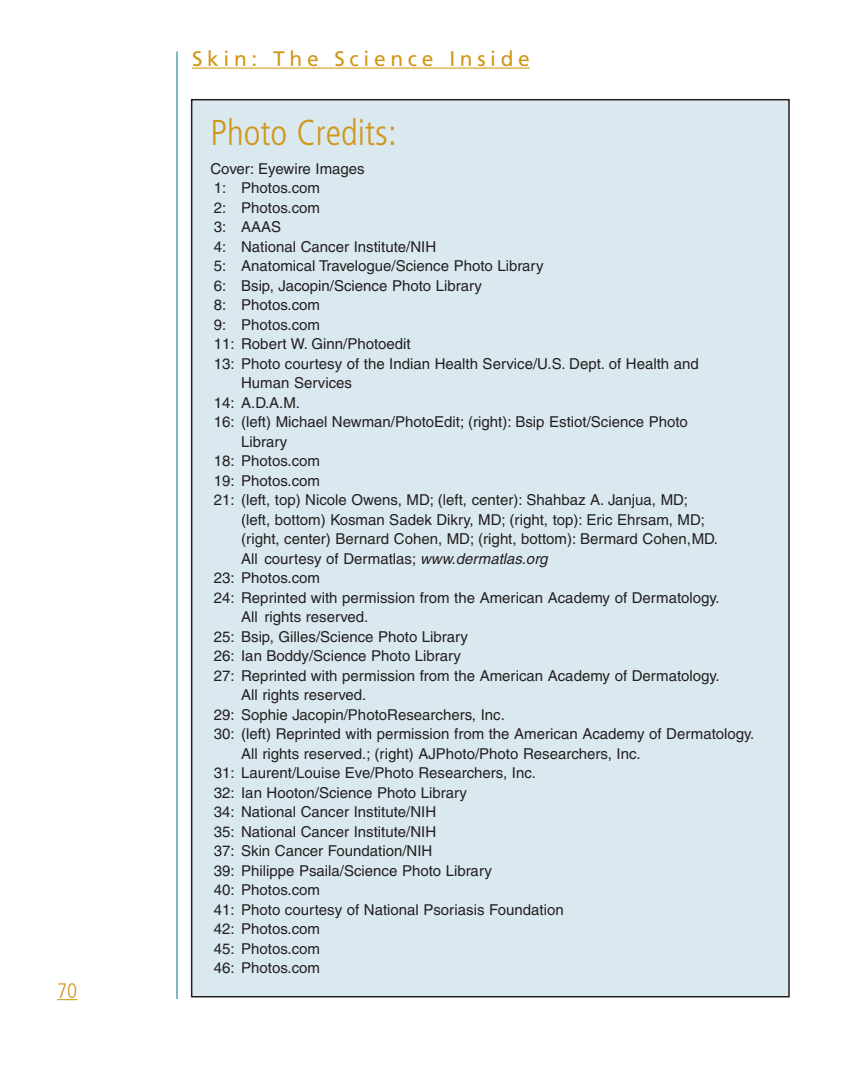
<style>
.page{position:relative;width:864px;height:1080px;background:#fff}
.page>*{position:absolute;margin:0;border:0;box-sizing:border-box;transform-origin:0 0}
.t1{font:300 condensed 36px "Frutiger";color:#d0971a}
.t2{font:21px "Frutiger";letter-spacing:.22em;color:#d0971a}
.t3{font:300 condensed 21px "Frutiger";color:#d0971a}
.t4{font:15px "Helvetica";color:#231f20}
.s1{font-style:italic}
</style>
<div class="page">
<hr style="left:177px;top:51px;width:1px;height:948px;background:#00718c">
<hr style="left:192px;top:68px;width:338px;height:1px;background:#d0971a">
<svg style="left:57px;top:999px;width:20px;height:1px"></svg>
<div style="left:192px;top:100px;width:597px;height:897px;background:#dae9ef"></div>
<h2 class="t3" style="left:57px;top:982px;width:22px">70</h2>
<h2 class="t2" style="left:192px;top:50px;width:339px">Skin: The Science Inside</h2>
<h1 class="t1" style="left:210px;top:118px;width:188px">Photo Credits:</h1>
<p class="t4" style="left:210px;top:163px;width:156px">Cover: Eyewire Images</p>
<p class="t4" style="left:214px;top:183px;width:108px">1: Photos.com</p>
<p class="t4" style="left:214px;top:202px;width:108px">2: Photos.com</p>
<p class="t4" style="left:214px;top:222px;width:69px">3: AAAS</p>
<p class="t4" style="left:214px;top:241px;width:224px">4: National Cancer Institute/NIH</p>
<p class="t4" style="left:214px;top:261px;width:331px">5: Anatomical Travelogue/Science Photo Library</p>
<p class="t4" style="left:214px;top:280px;width:270px">6: Bsip, Jacopin/Science Photo Library</p>
<p class="t4" style="left:214px;top:300px;width:108px">8: Photos.com</p>
<p class="t4" style="left:214px;top:319px;width:108px">9: Photos.com</p>
<p class="t4" style="left:214px;top:339px;width:199px">11: Robert W. Ginn/Photoedit</p>
<p class="t4" style="left:214px;top:358px;width:487px">13: Photo courtesy of the Indian Health Service/U.S. Dept. of Health and</p>
<p class="t4" style="left:241px;top:378px;width:112px">Human Services</p>
<p class="t4" style="left:214px;top:397px;width:88px">14: A.D.A.M.</p>
<p class="t4" style="left:214px;top:417px;width:476px">16: (left) Michael Newman/PhotoEdit; (right): Bsip Estiot/Science Photo</p>
<p class="t4" style="left:241px;top:436px;width:48px">Library</p>
<p class="t4" style="left:214px;top:456px;width:108px">18: Photos.com</p>
<p class="t4" style="left:214px;top:475px;width:108px">19: Photos.com</p>
<p class="t4" style="left:214px;top:495px;width:476px">21: (left, top) Nicole Owens, MD; (left, center): Shahbaz A. Janjua, MD;</p>
<p class="t4" style="left:241px;top:514px;width:465px">(left, bottom) Kosman Sadek Dikry, MD; (right, top): Eric Ehrsam, MD;</p>
<p class="t4" style="left:241px;top:534px;width:478px">(right, center) Bernard Cohen, MD; (right, bottom): Bermard Cohen,MD.</p>
<p class="t4" style="left:241px;top:553px;width:308px">All courtesy of Dermatlas; <span class="s1">www.dermatlas.org</span></p>
<p class="t4" style="left:214px;top:573px;width:108px">23: Photos.com</p>
<p class="t4" style="left:214px;top:592px;width:508px">24: Reprinted with permission from the American Academy of Dermatology.</p>
<p class="t4" style="left:241px;top:612px;width:129px">All rights reserved.</p>
<p class="t4" style="left:214px;top:631px;width:256px">25: Bsip, Gilles/Science Photo Library</p>
<p class="t4" style="left:214px;top:651px;width:249px">26: Ian Boddy/Science Photo Library</p>
<p class="t4" style="left:214px;top:670px;width:508px">27: Reprinted with permission from the American Academy of Dermatology.</p>
<p class="t4" style="left:241px;top:690px;width:127px">All rights reserved.</p>
<p class="t4" style="left:214px;top:709px;width:293px">29: Sophie Jacopin/PhotoResearchers, Inc.</p>
<p class="t4" style="left:214px;top:729px;width:542px">30: (left) Reprinted with permission from the American Academy of Dermatology.</p>
<p class="t4" style="left:241px;top:748px;width:401px">All rights reserved.; (right) AJPhoto/Photo Researchers, Inc.</p>
<p class="t4" style="left:214px;top:768px;width:324px">31: Laurent/Louise Eve/Photo Researchers, Inc.</p>
<p class="t4" style="left:214px;top:787px;width:255px">32: Ian Hooton/Science Photo Library</p>
<p class="t4" style="left:214px;top:807px;width:224px">34: National Cancer Institute/NIH</p>
<p class="t4" style="left:214px;top:826px;width:224px">35: National Cancer Institute/NIH</p>
<p class="t4" style="left:214px;top:846px;width:220px">37: Skin Cancer Foundation/NIH</p>
<p class="t4" style="left:214px;top:865px;width:280px">39: Philippe Psaila/Science Photo Library</p>
<p class="t4" style="left:214px;top:885px;width:108px">40: Photos.com</p>
<p class="t4" style="left:214px;top:904px;width:351px">41: Photo courtesy of National Psoriasis Foundation</p>
<p class="t4" style="left:214px;top:924px;width:108px">42: Photos.com</p>
<p class="t4" style="left:214px;top:943px;width:108px">45: Photos.com</p>
<p class="t4" style="left:214px;top:963px;width:108px">46: Photos.com</p>
</div>
